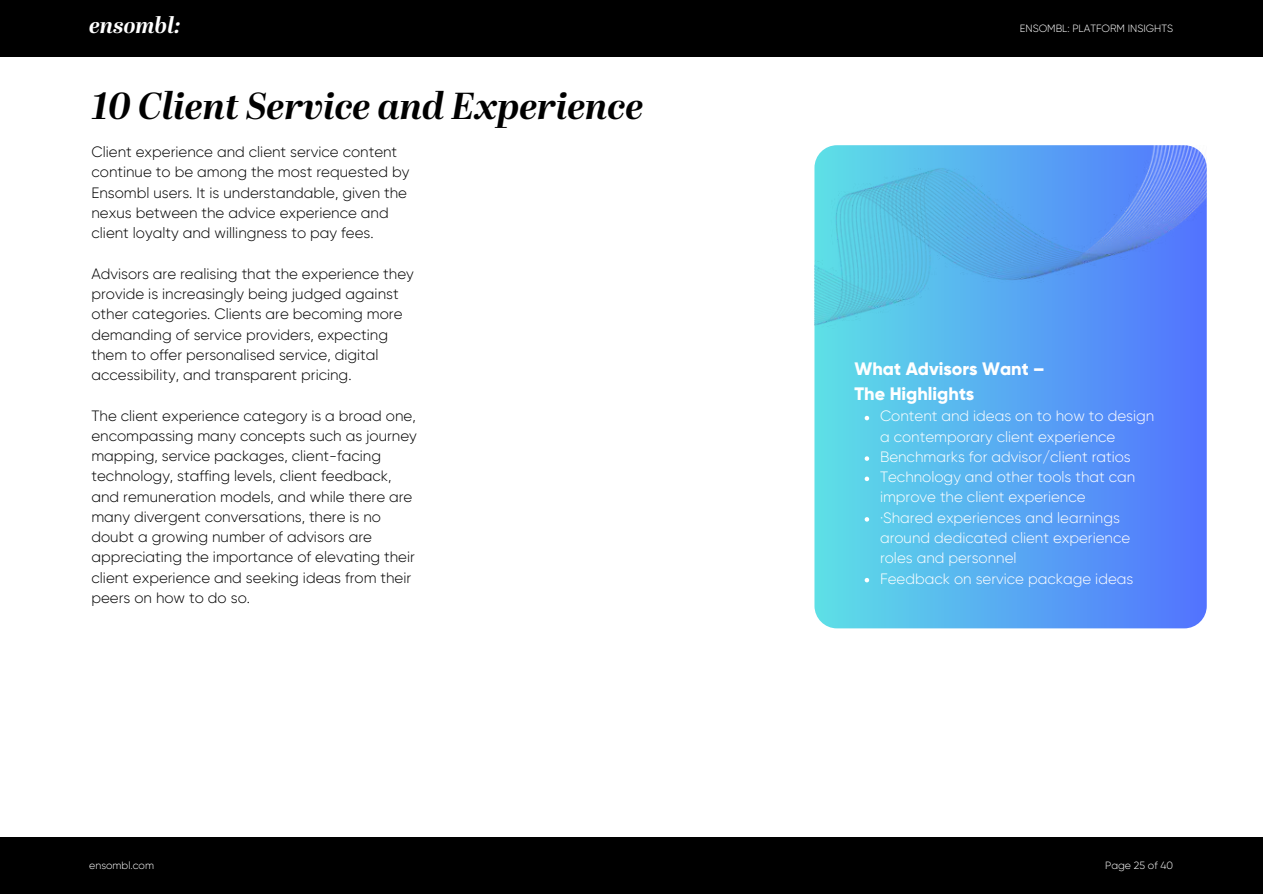
<style>
.page{position:relative;width:1263px;height:894px;background:#fff}
.page>*{position:absolute;margin:0;border:0;box-sizing:border-box;transform-origin:0 0}
.t1{font:italic 700 37.5px "Abril Display";color:#000}
.t2{font:italic 700 22.5px "Abril Display";color:#fff}
.t3{font:800 18px/24.8px "Gilroy";color:#fff}
.t4{font:300 15px/20.2px "Gilroy";color:#000}
.t5{font:300 15px/20.2px "Gilroy";color:#fff}
.t6{font:300 10.5px "Gilroy";color:#fff}
</style>
<div class="page">
<div style="left:0;top:0;width:1263px;height:56px;background:#000"></div>
<div style="left:0;top:836px;width:1263px;height:57px;background:#000"></div>
<div style="left:814px;top:145px;width:393px;height:483px;background:linear-gradient(to right,#5de0e6,#5272ff);border-radius:22px"></div>
<img style="left:814px;top:145px;width:393px;height:245px">
<svg style="left:865px;top:415px;width:4px;height:5px"></svg>
<svg style="left:865px;top:456px;width:4px;height:4px"></svg>
<svg style="left:865px;top:476px;width:4px;height:5px"></svg>
<svg style="left:865px;top:517px;width:4px;height:4px"></svg>
<svg style="left:865px;top:577px;width:4px;height:5px"></svg>
<h2 class="t2" style="left:89px;top:14px;width:93px">ensombl:</h2>
<h1 class="t1" style="left:91px;top:89px;width:553px">10 Client Service and Experience</h1>
<p class="t4" style="left:91px;top:142px;width:319px">Client experience and client service content continue to be among the most requested by Ensombl users. It is understandable, given the nexus between the advice experience and client loyalty and willingness to pay fees.</p>
<p class="t4" style="left:91px;top:263px;width:324px">Advisors are realising that the experience they provide is increasingly being judged against other categories. Clients are becoming more demanding of service providers, expecting them to offer personalised service, digital accessibility, and transparent pricing.</p>
<p class="t4" style="left:91px;top:405px;width:327px">The client experience category is a broad one, encompassing many concepts such as journey mapping, service packages, client-facing technology, staffing levels, client feedback, and remuneration models, and while there are many divergent conversations, there is no doubt a growing number of advisors are appreciating the importance of elevating their client experience and seeking ideas from their peers on how to do so.</p>
<p class="t6" style="left:89px;top:858px;width:66px">ensombl.com</p>
<p class="t6" style="left:1020px;top:22px;width:155px">ENSOMBL: PLATFORM INSIGHTS</p>
<p class="t3" style="left:854px;top:356px;width:192px">What Advisors Want –<br>The Highlights</p>
<p class="t5" style="left:880px;top:406px;width:276px">Content and ideas on to how to design a contemporary client experience Benchmarks for advisor/client ratios Technology and other tools that can improve the client experience<br>·Shared experiences and learnings around dedicated client experience roles and personnel<br>Feedback on service package ideas</p>
<p class="t6" style="left:1105px;top:858px;width:69px">Page 25 of 40</p>
<p class="t6" style="left:1115px;top:858px;width:60px">Page 2 of 17</p>
</div>
